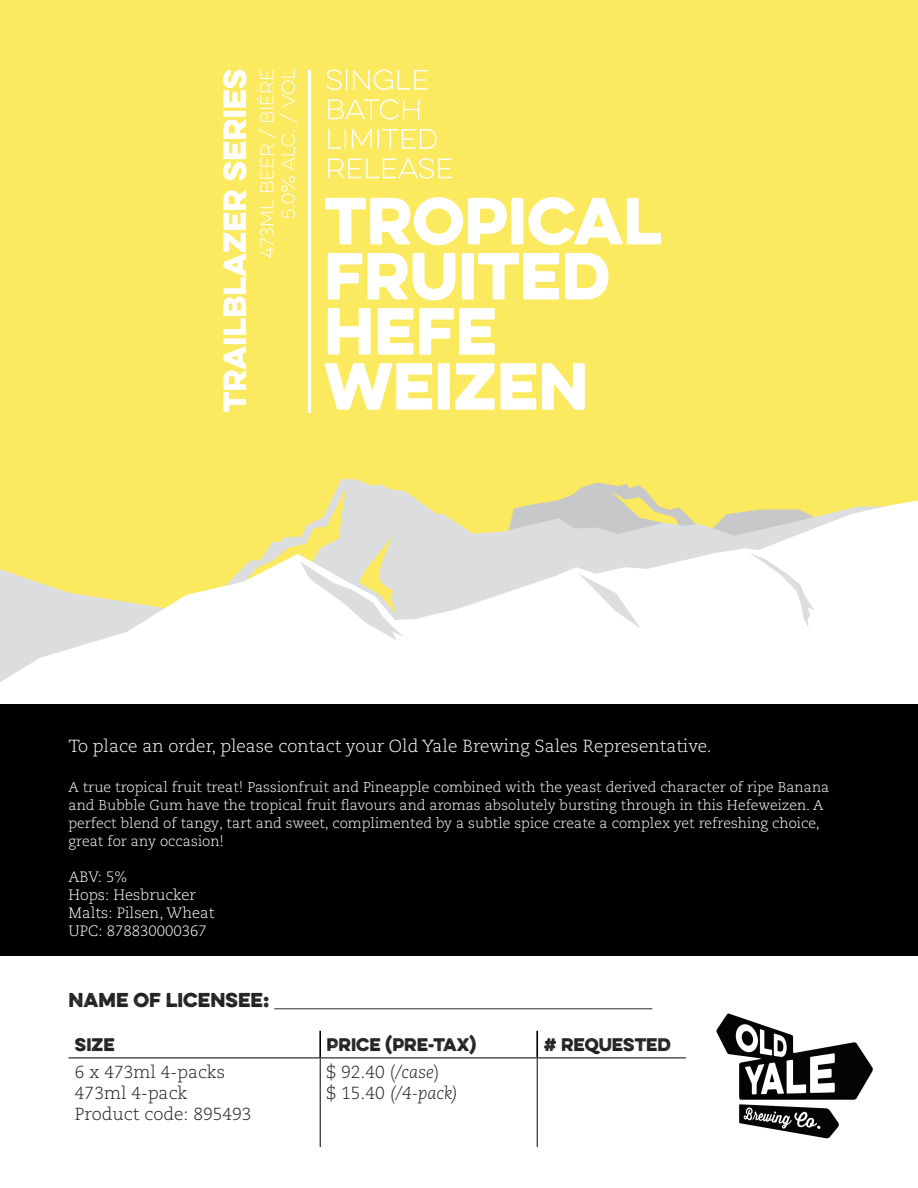
<style>
.page{position:relative;width:918px;height:1188px;background:#fff}
.page>*{position:absolute;margin:0;border:0;box-sizing:border-box;transform-origin:0 0}
.t1{font:300 18px "Caecilia LT Pro 45";color:#231f20}
.t2{font:300 17.4px "Caecilia LT Pro 45";color:#fff}
.t3{font:300 17.4px "Caecilia LT Pro 45";color:#231f20}
.t4{font:italic 300 17.4px "Caecilia LT Pro 46";color:#231f20}
.t5{font:700 16.35px "Eveleth";color:#231f20}
.t6{font:300 15px/18px "Caecilia LT Pro 45";color:#fff}
.t7{font:300 14.25px/18px "Caecilia LT Pro 45";color:#fff}
.s1{font-family:"Eveleth";font-weight:700}
.s2{font-family:"Caecilia LT Pro 46";font-style:italic}
.s3{font-family:"Caecilia LT Pro 45";font-style:normal}
</style>
<div class="page">
<div style="left:0;top:0;width:918px;height:704px;background:#fbe95f"></div>
<svg style="left:333px;top:479px;width:318px;height:18px"></svg>
<svg style="left:0;top:497px;width:918px;height:207px;fill:#fff"></svg>
<svg style="left:578px;top:573px;width:63px;height:56px;background:#f9f9f9"></svg>
<svg style="left:300px;top:561px;width:104px;height:80px;background:#f0efe4"></svg>
<svg style="left:749px;top:553px;width:66px;height:75px;background:#fbfbfb"></svg>
<div style="left:0;top:704px;width:918px;height:252px;background:#000"></div>
<svg style="left:716px;top:1013px;width:157px;height:125px"></svg>
<hr style="left:319px;top:1031px;width:2px;height:26px;background:#000">
<hr style="left:536px;top:1031px;width:2px;height:26px;background:#000">
<hr style="left:69px;top:1057px;width:251px;height:1px;background:#000">
<hr style="left:320px;top:1057px;width:217px;height:1px;background:#000">
<hr style="left:320px;top:1058px;width:1px;height:89px;background:#000">
<hr style="left:537px;top:1057px;width:149px;height:1px;background:#000">
<hr style="left:537px;top:1058px;width:1px;height:89px;background:#000">
<hr style="left:308px;top:70px;width:2px;height:342px;background:#fff">
<svg style="left:327px;top:70px;width:20px;height:20px"></svg>
<svg style="left:353px;top:70px;width:75px;height:20px"></svg>
<svg style="left:328px;top:99px;width:91px;height:21px"></svg>
<svg style="left:328px;top:129px;width:18px;height:20px"></svg>
<svg style="left:352px;top:129px;width:20px;height:20px"></svg>
<svg style="left:378px;top:129px;width:59px;height:20px"></svg>
<svg style="left:328px;top:158px;width:124px;height:21px"></svg>
<svg style="left:223px;top:346px;width:23px;height:66px"></svg>
<div style="left:223px;top:338px;width:23px;height:6px;background:#fff"></div>
<svg style="left:223px;top:190px;width:23px;height:145px"></svg>
<svg style="left:223px;top:119px;width:24px;height:61px"></svg>
<div style="left:223px;top:111px;width:23px;height:6px;background:#fff"></div>
<svg style="left:223px;top:70px;width:24px;height:38px"></svg>
<svg style="left:258px;top:129px;width:37px;height:129px"></svg>
<svg style="left:256px;top:69px;width:41px;height:54px"></svg>
<svg style="left:325px;top:197px;width:182px;height:48px"></svg>
<div style="left:511px;top:198px;width:12px;height:46px;background:#fff"></div>
<svg style="left:528px;top:197px;width:133px;height:48px"></svg>
<svg style="left:328px;top:253px;width:34px;height:47px"></svg>
<svg style="left:368px;top:253px;width:87px;height:47px"></svg>
<div style="left:462px;top:253px;width:12px;height:47px;background:#fff"></div>
<svg style="left:478px;top:253px;width:81px;height:47px"></svg>
<svg style="left:565px;top:253px;width:44px;height:47px"></svg>
<svg style="left:328px;top:308px;width:43px;height:47px"></svg>
<svg style="left:378px;top:308px;width:117px;height:47px"></svg>
<svg style="left:324px;top:363px;width:108px;height:47px"></svg>
<div style="left:438px;top:363px;width:12px;height:47px;background:#fff"></div>
<svg style="left:455px;top:363px;width:81px;height:47px"></svg>
<svg style="left:542px;top:363px;width:43px;height:47px"></svg>
<p class="t2" style="left:69px;top:735px;width:645px">To place an order, please contact your Old Yale Brewing Sales Representative.</p>
<p class="t7" style="left:69px;top:778px;width:762px">A true tropical fruit treat! Passionfruit and Pineapple combined with the yeast derived character of ripe Banana and Bubble Gum have the tropical fruit flavours and aromas absolutely bursting through in this Hefeweizen. A perfect blend of tangy, tart and sweet, complimented by a subtle spice create a complex yet refreshing choice, great for any occasion!</p>
<p class="t6" style="left:69px;top:868px;width:129px">ABV: 5%<br>Hops: Hesbrucker</p>
<p class="t6" style="left:69px;top:904px;width:148px">Malts: Pilsen, Wheat</p>
<p class="t6" style="left:69px;top:922px;width:140px">UPC: 878830000367</p>
<p class="t1" style="left:69px;top:990px;width:585px"><span class="s1">NAME OF LICENSEE:</span> __________________________________________</p>
<p class="t5" style="left:75px;top:1032px;width:41px">SIZE</p>
<p class="t5" style="left:327px;top:1032px;width:151px">PRICE (PRE-TAX)</p>
<p class="t5" style="left:544px;top:1032px;width:129px"># REQUESTED</p>
<p class="t3" style="left:75px;top:1061px;width:152px">6 x 473ml 4-packs</p>
<p class="t3" style="left:75px;top:1081px;width:114px">473ml 4-pack</p>
<p class="t3" style="left:75px;top:1102px;width:178px">Product code: 895493</p>
<p class="t3" style="left:327px;top:1061px;width:114px">$ 92.40 (<span class="s2">/case</span>)</p>
<p class="t4" style="left:327px;top:1082px;width:133px"><span class="s3">$ 15.40</span> (/4-pack)</p>
</div>
